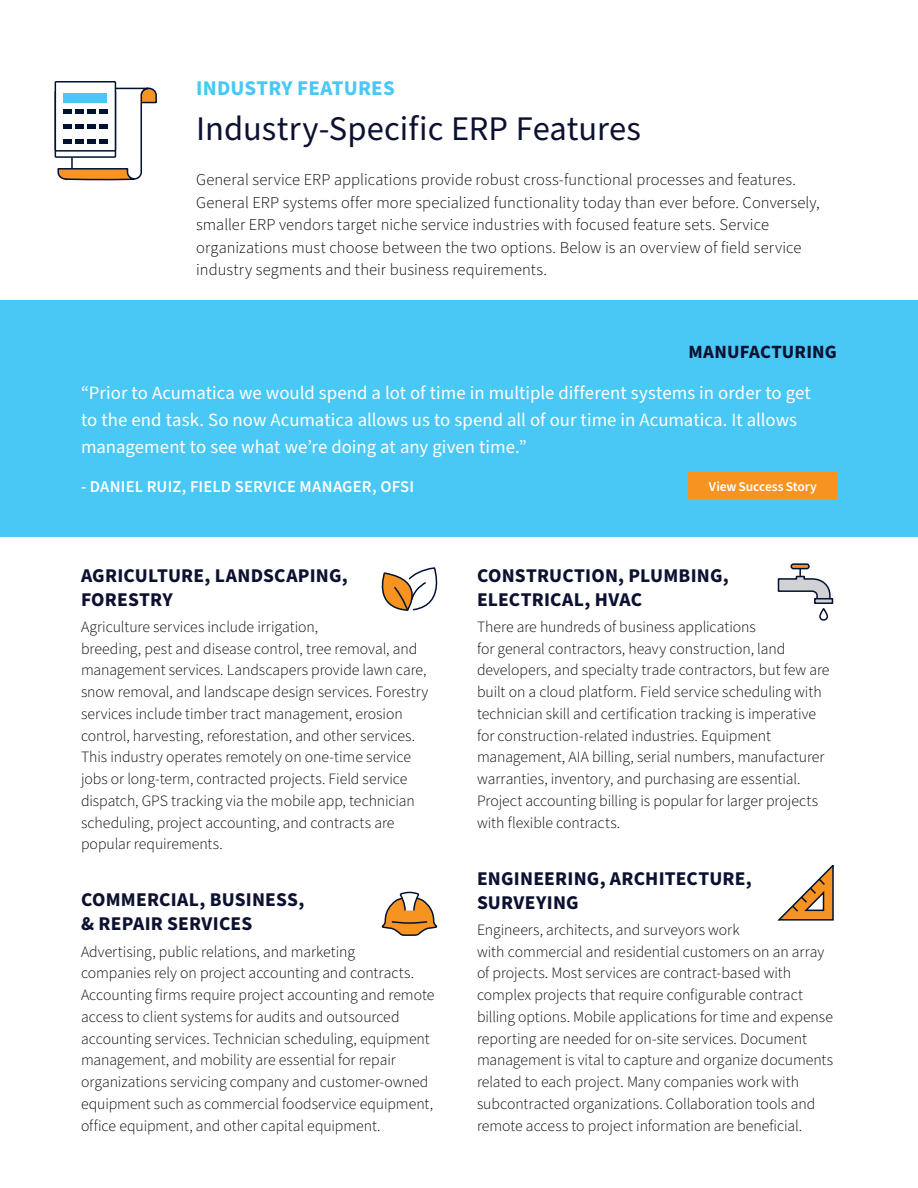
<style>
.page{position:relative;width:918px;height:1188px;background:#fff}
.page>*{position:absolute;margin:0;border:0;box-sizing:border-box;transform-origin:0 0}
.t1{font:34.5px "Source Sans Pro";color:#0d1131}
.t2{font:700 21px "Source Sans Pro";letter-spacing:.01em;color:#49c8f5}
.t3{font:700 19.5px/24px "Source Sans Pro";letter-spacing:.01em;color:#0d1131}
.t4{font:18.75px/27px "Source Sans Pro";color:#fff}
.t5{font:700 18.75px "Source Sans Pro";letter-spacing:.01em;color:#0d1131}
.t6{font:300 16.5px/22.5px "Source Sans Pro";letter-spacing:.005em;color:#000}
.t7{font:600 16.5px "Source Sans Pro";letter-spacing:.01em;color:#fff}
.t8{font:300 15.75px/21.8px "Source Sans Pro";letter-spacing:-.005em;color:#000}
.t9{font:600 13.5px "Source Sans Pro";letter-spacing:-.01em;color:#fff}
</style>
<div class="page">
<div style="left:0;top:300px;width:918px;height:237px;background:#49c8f5"></div>
<div style="left:689px;top:472px;width:148px;height:27px;background:#f79421"></div>
<div style="left:55px;top:81px;width:61px;height:77px;border:2px solid #001131"></div>
<svg style="left:55px;top:87px;width:102px;height:93px"></svg>
<svg style="left:381px;top:568px;width:57px;height:43px"></svg>
<svg style="left:381px;top:891px;width:57px;height:45px"></svg>
<div style="left:791px;top:563px;width:19px;height:6px;border:2px solid #001131;border-radius:2px"></div>
<svg style="left:777px;top:567px;width:54px;height:54px"></svg>
<svg style="left:814px;top:598px;width:19px;height:6px"></svg>
<svg style="left:777px;top:866px;width:57px;height:55px"></svg>
<h2 class="t2" style="left:196px;top:74px;width:200px">INDUSTRY FEATURES</h2>
<h1 class="t1" style="left:196px;top:106px;width:446px">Industry-Specific ERP Features</h1>
<p class="t6" style="left:196px;top:169px;width:625px">General service ERP applications provide robust cross-functional processes and features.<br>General ERP systems offer more specialized functionality today than ever before. Conversely, smaller ERP vendors target niche service industries with focused feature sets. Service organizations must choose between the two options. Below is an overview of field service industry segments and their business requirements.</p>
<p class="t5" style="left:688px;top:339px;width:150px">MANUFACTURING</p>
<p class="t4" style="left:81px;top:380px;width:731px">“Prior to Acumatica we would spend a lot of time in multiple different systems in order to get to the end task. So now Acumatica allows us to spend all of our time in Acumatica. It allows management to see what we’re doing at any given time.”</p>
<p class="t7" style="left:81px;top:475px;width:335px">- DANIEL RUIZ, FIELD SERVICE MANAGER, OFSI</p>
<p class="t9" style="left:709px;top:477px;width:109px">View Success Story</p>
<p class="t3" style="left:81px;top:564px;width:268px">AGRICULTURE, LANDSCAPING,<br>FORESTRY</p>
<p class="t8" style="left:81px;top:616px;width:349px">Agriculture services include irrigation,<br>breeding, pest and disease control, tree removal, and management services. Landscapers provide lawn care, snow removal, and landscape design services. Forestry services include timber tract management, erosion control, harvesting, reforestation, and other services.<br>This industry operates remotely on one-time service jobs or long-term, contracted projects. Field service dispatch, GPS tracking via the mobile app, technician scheduling, project accounting, and contracts are popular requirements.</p>
<p class="t3" style="left:81px;top:888px;width:225px">COMMERCIAL, BUSINESS, &amp; REPAIR SERVICES</p>
<p class="t8" style="left:81px;top:941px;width:355px">Advertising, public relations, and marketing<br>companies rely on project accounting and contracts.<br>Accounting firms require project accounting and remote access to client systems for audits and outsourced accounting services. Technician scheduling, equipment management, and mobility are essential for repair organizations servicing company and customer-owned equipment such as commercial foodservice equipment, office equipment, and other capital equipment.</p>
<p class="t3" style="left:477px;top:564px;width:253px">CONSTRUCTION, PLUMBING,<br>ELECTRICAL, HVAC</p>
<p class="t8" style="left:477px;top:616px;width:354px">There are hundreds of business applications<br>for general contractors, heavy construction, land developers, and specialty trade contractors, but few are built on a cloud platform. Field service scheduling with technician skill and certification tracking is imperative for construction-related industries. Equipment management, AIA billing, serial numbers, manufacturer warranties, inventory, and purchasing are essential.<br>Project accounting billing is popular for larger projects with flexible contracts.</p>
<p class="t3" style="left:477px;top:867px;width:276px">ENGINEERING, ARCHITECTURE,<br>SURVEYING</p>
<p class="t8" style="left:477px;top:919px;width:358px">Engineers, architects, and surveyors work<br>with commercial and residential customers on an array of projects. Most services are contract-based with complex projects that require configurable contract billing options. Mobile applications for time and expense reporting are needed for on-site services. Document management is vital to capture and organize documents related to each project. Many companies work with subcontracted organizations. Collaboration tools and remote access to project information are beneficial.</p>
</div>
